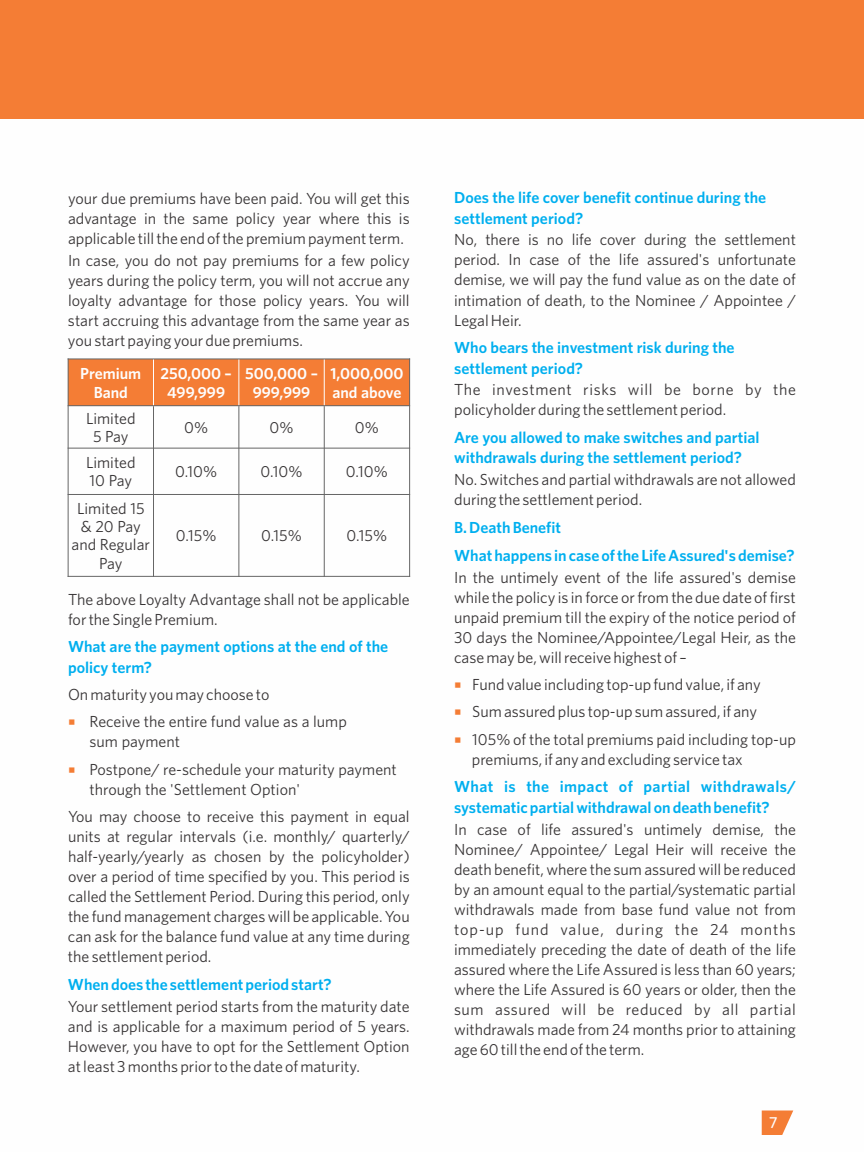
<style>
.page{position:relative;width:864px;height:1152px;background:#fff}
.page>*{position:absolute;margin:0;border:0;box-sizing:border-box;transform-origin:0 0}
.t1{font:16px/20px "Whitney";color:#373435;text-align:justify}
.t2{font:600 16px/20.2px "Whitney";color:#00afef}
.t3{font:600 16px/18.4px "Whitney";color:#fefefe;text-align:center}
.t4{font:500 16px "Whitney";color:#fefefe}
.s1{color:#f47d35}
</style>
<div class="page">
<div style="left:0;top:0;width:864px;height:119px;background:#f47d35"></div>
<div style="left:68px;top:359px;width:86px;height:47px;background:#f47d35"></div>
<div style="left:154px;top:359px;width:85px;height:47px;background:#f47d35"></div>
<div style="left:239px;top:359px;width:85px;height:47px;background:#f47d35"></div>
<div style="left:324px;top:359px;width:86px;height:47px;background:#f47d35"></div>
<hr style="left:68px;top:358px;width:1px;height:219px;background:#666">
<hr style="left:153px;top:405px;width:1px;height:172px;background:#666">
<hr style="left:153px;top:358px;width:1px;height:48px;background:#fff">
<hr style="left:238px;top:405px;width:1px;height:172px;background:#666">
<hr style="left:238px;top:358px;width:1px;height:48px;background:#fff">
<hr style="left:324px;top:405px;width:1px;height:172px;background:#666">
<hr style="left:324px;top:358px;width:1px;height:48px;background:#fff">
<hr style="left:409px;top:358px;width:1px;height:219px;background:#666">
<hr style="left:68px;top:576px;width:342px;height:1px;background:#666">
<hr style="left:68px;top:494px;width:342px;height:1px;background:#666">
<hr style="left:68px;top:448px;width:342px;height:1px;background:#666">
<hr style="left:68px;top:405px;width:342px;height:1px;background:#666">
<hr style="left:68px;top:358px;width:342px;height:1px;background:#666">
<svg style="left:762px;top:1111px;width:31px;height:24px"></svg>
<p class="t1" style="left:68px;top:189px;width:343px">your due premiums have been paid. You will get this advantage in the same policy year where this is applicable till the end of the premium payment term.</p>
<p class="t1" style="left:68px;top:251px;width:343px">In case, you do not pay premiums for a few policy years during the policy term, you will not accrue any loyalty advantage for those policy years. You will start accruing this advantage from the same year as you start paying your due premiums.</p>
<p class="t3" style="left:80px;top:366px;width:62px">Premium<br>Band</p>
<p class="t3" style="left:160px;top:366px;width:73px">250,000 –<br>499,999</p>
<p class="t3" style="left:245px;top:366px;width:74px">500,000 –<br>999,999</p>
<p class="t3" style="left:330px;top:366px;width:75px;text-align:left">1,000,000 and above</p>
<p class="t1" style="left:86px;top:410px;width:51px;line-height:18.2px;text-align:center">Limited<br>5 Pay</p>
<p class="t1" style="left:184px;top:419px;width:25px">0%</p>
<p class="t1" style="left:270px;top:419px;width:25px">0%</p>
<p class="t1" style="left:355px;top:419px;width:25px">0%</p>
<p class="t1" style="left:86px;top:455px;width:51px;line-height:18.2px">Limited<br>10 Pay</p>
<p class="t1" style="left:175px;top:463px;width:43px">0.10%</p>
<p class="t1" style="left:261px;top:463px;width:43px">0.10%</p>
<p class="t1" style="left:346px;top:463px;width:43px">0.10%</p>
<p class="t1" style="left:72px;top:501px;width:80px;line-height:18.2px;text-align:center">Limited 15 &amp; 20 Pay and Regular<br>Pay</p>
<p class="t1" style="left:176px;top:527px;width:42px">0.15%</p>
<p class="t1" style="left:261px;top:527px;width:42px">0.15%</p>
<p class="t1" style="left:347px;top:527px;width:42px">0.15%</p>
<p class="t1" style="left:68px;top:590px;width:343px">The above Loyalty Advantage shall not be applicable for the Single Premium.</p>
<p class="t2" style="left:68px;top:638px;width:322px">What are the payment options at the end of the policy term?</p>
<p class="t1" style="left:68px;top:686px;width:203px">On maturity you may choose to</p>
<p class="t1" style="left:90px;top:713px;width:259px;text-indent:-22px"><span class="s1">○</span> Receive the entire fund value as a lump sum payment</p>
<p class="t1" style="left:90px;top:761px;width:309px;text-indent:-22px"><span class="s1">○</span> Postpone/ re-schedule your maturity payment through the 'Settlement Option'</p>
<p class="t1" style="left:68px;top:808px;width:343px">You may choose to receive this payment in equal units at regular intervals (i.e. monthly/ quarterly/ half-yearly/yearly as chosen by the policyholder) over a period of time specified by you. This period is called the Settlement Period. During this period, only the fund management charges will be applicable. You can ask for the balance fund value at any time during the settlement period.</p>
<p class="t2" style="left:68px;top:976px;width:265px">When does the settlement period start?</p>
<p class="t1" style="left:68px;top:998px;width:343px">Your settlement period starts from the maturity date and is applicable for a maximum period of 5 years.<br>However, you have to opt for the Settlement Option at least 3 months prior to the date of maturity.</p>
<p class="t2" style="left:454px;top:189px;width:314px">Does the life cover benefit continue during the settlement period?</p>
<p class="t1" style="left:454px;top:231px;width:343px">No, there is no life cover during the settlement period. In case of the life assured's unfortunate demise, we will pay the fund value as on the date of intimation of death, to the Nominee / Appointee / Legal Heir.</p>
<p class="t2" style="left:454px;top:339px;width:282px">Who bears the investment risk during the settlement period?</p>
<p class="t1" style="left:454px;top:381px;width:343px">The investment risks will be borne by the policyholder during the settlement period.</p>
<p class="t2" style="left:454px;top:429px;width:307px">Are you allowed to make switches and partial withdrawals during the settlement period?</p>
<p class="t1" style="left:454px;top:471px;width:343px">No. Switches and partial withdrawals are not allowed during the settlement period.</p>
<p class="t2" style="left:454px;top:515px;width:342px;line-height:27.6px">B. Death Benefit<br>What happens in case of the Life Assured's demise?</p>
<p class="t1" style="left:454px;top:568px;width:343px">In the untimely event of the life assured's demise while the policy is in force or from the due date of first unpaid premium till the expiry of the notice period of 30 days the Nominee/Appointee/Legal Heir, as the case may be, will receive highest of –</p>
<p class="t1" style="left:454px;top:676px;width:308px"><span class="s1">○</span> Fund value including top-up fund value, if any</p>
<p class="t1" style="left:454px;top:703px;width:304px"><span class="s1">○</span> Sum assured plus top-up sum assured, if any</p>
<p class="t1" style="left:472px;top:730px;width:326px;text-indent:-18px"><span class="s1">○</span> 105% of the total premiums paid including top-up premiums, if any and excluding service tax</p>
<p class="t2" style="left:454px;top:778px;width:343px">What is the impact of partial withdrawals/ systematic partial withdrawal on death benefit?</p>
<p class="t1" style="left:454px;top:820px;width:343px">In case of life assured's untimely demise, the Nominee/ Appointee/ Legal Heir will receive the death benefit, where the sum assured will be reduced by an amount equal to the partial/systematic partial withdrawals made from base fund value not from top-up fund value, during the 24 months immediately preceding the date of death of the life assured where the Life Assured is less than 60 years; where the Life Assured is 60 years or older, then the sum assured will be reduced by all partial withdrawals made from 24 months prior to attaining age 60 till the end of the term.</p>
<p class="t4" style="left:769px;top:1117px;width:10px">7</p>
</div>
